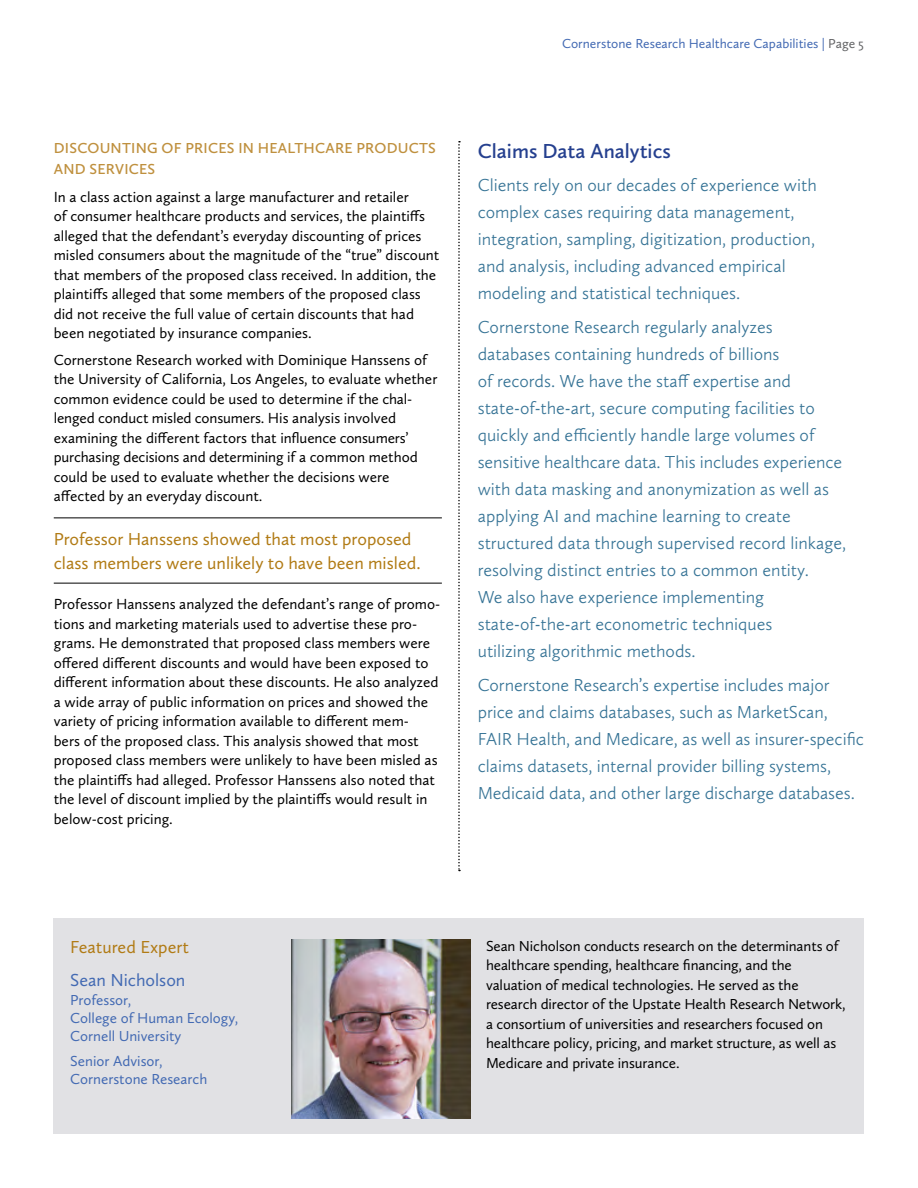
<style>
.page{position:relative;width:918px;height:1188px;background:#fff}
.page>*{position:absolute;margin:0;border:0;box-sizing:border-box;transform-origin:0 0}
.t1{font:600 21px "Calluna Sans";color:#25408f}
.t2{font:300 18px/27px "Calluna Sans";color:#377496}
.t3{font:18px/24px "Calluna Sans";color:#b17b15}
.t4{font:18px "Calluna Sans";color:#436ab3}
.t5{font:15.15px/19.5px "Calluna Sans";color:#000}
.t6{font:15px/19.5px "Calluna Sans";letter-spacing:-.005em;color:#000}
.t7{font:15px/18px "Calluna Sans";color:#436ab3}
.t8{font:600 15px/21px "Calluna Sans";letter-spacing:.015em;color:#bf903e}
.t9{font:13.5px "Calluna Sans";color:#436ab3}
.s1{color:#636466}
</style>
<div class="page">
<div style="left:54px;top:918px;width:810px;height:216px;background:#e1e1e4"></div>
<img style="left:292px;top:940px;width:179px;height:179px">
<svg style="left:458px;top:141px;width:2px;height:730px"></svg>
<hr style="left:54px;top:518px;width:388px;height:1px;background:#000">
<hr style="left:54px;top:583px;width:388px;height:1px;background:#000">
<p class="t8" style="left:54px;top:137px;width:384px">DISCOUNTING OF PRICES IN HEALTHCARE PRODUCTS<br>AND SERVICES</p>
<p class="t5" style="left:54px;top:187px;width:387px">In a class action against a large manufacturer and retailer<br>of consumer healthcare products and services, the plaintiffs alleged that the defendant’s everyday discounting of prices misled consumers about the magnitude of the “true” discount that members of the proposed class received. In addition, the plaintiffs alleged that some members of the proposed class did not receive the full value of certain discounts that had been negotiated by insurance companies.</p>
<p class="t5" style="left:54px;top:349px;width:385px">Cornerstone Research worked with Dominique Hanssens of the University of California, Los Angeles, to evaluate whether common evidence could be used to determine if the chal&shy;lenged conduct misled consumers. His analysis involved examining the different factors that influence consumers’ purchasing decisions and determining if a common method could be used to evaluate whether the decisions were affected by an everyday discount.</p>
<p class="t3" style="left:54px;top:527px;width:368px">Professor Hanssens showed that most proposed class members were unlikely to have been misled.</p>
<p class="t5" style="left:54px;top:594px;width:388px">Professor Hanssens analyzed the defendant’s range of promo&shy;tions and marketing materials used to advertise these pro&shy;grams. He demonstrated that proposed class members were offered different discounts and would have been exposed to different information about these discounts. He also analyzed a wide array of public information on prices and showed the variety of pricing information available to different mem-<br>bers of the proposed class. This analysis showed that most proposed class members were unlikely to have been misled as the plaintiffs had alleged. Professor Hanssens also noted that the level of discount implied by the plaintiffs would result in below-cost pricing.</p>
<p class="t9" style="left:562px;top:35px;width:303px">Cornerstone Research Healthcare Capabilities | <span class="s1">Page 5</span></p>
<h1 class="t1" style="left:478px;top:138px;width:195px">Claims Data Analytics</h1>
<p class="t2" style="left:478px;top:172px;width:341px">Clients rely on our decades of experience with complex cases requiring data management, integration, sampling, digitization, production, and analysis, including advanced empirical modeling and statistical techniques.</p>
<p class="t2" style="left:478px;top:313px;width:370px">Cornerstone Research regularly analyzes databases containing hundreds of billions<br>of records. We have the staff expertise and state-of-the-art, secure computing facilities to quickly and efficiently handle large volumes of sensitive healthcare data. This includes experience with data masking and anonymization as well as applying AI and machine learning to create structured data through supervised record linkage, resolving distinct entries to a common entity.<br>We also have experience implementing state-of-the-art econometric techniques<br>utilizing algorithmic methods.</p>
<p class="t2" style="left:478px;top:671px;width:388px">Cornerstone Research’s expertise includes major price and claims databases, such as MarketScan, FAIR Health, and Medicare, as well as insurer-specific claims datasets, internal provider billing systems, Medicaid data, and other large discharge databases.</p>
<p class="t3" style="left:70px;top:935px;width:120px">Featured Expert</p>
<p class="t7" style="left:70px;top:991px;width:170px">Professor,<br>College of Human Ecology,<br>Cornell University</p>
<p class="t7" style="left:70px;top:1051px;width:139px">Senior Advisor,<br>Cornerstone Research</p>
<p class="t4" style="left:70px;top:969px;width:117px">Sean Nicholson</p>
<p class="t6" style="left:486px;top:936px;width:361px">Sean Nicholson conducts research on the determinants of healthcare spending, healthcare financing, and the valuation of medical technologies. He served as the research director of the Upstate Health Research Network, a consortium of universities and researchers focused on healthcare policy, pricing, and market structure, as well as Medicare and private insurance.</p>
</div>
